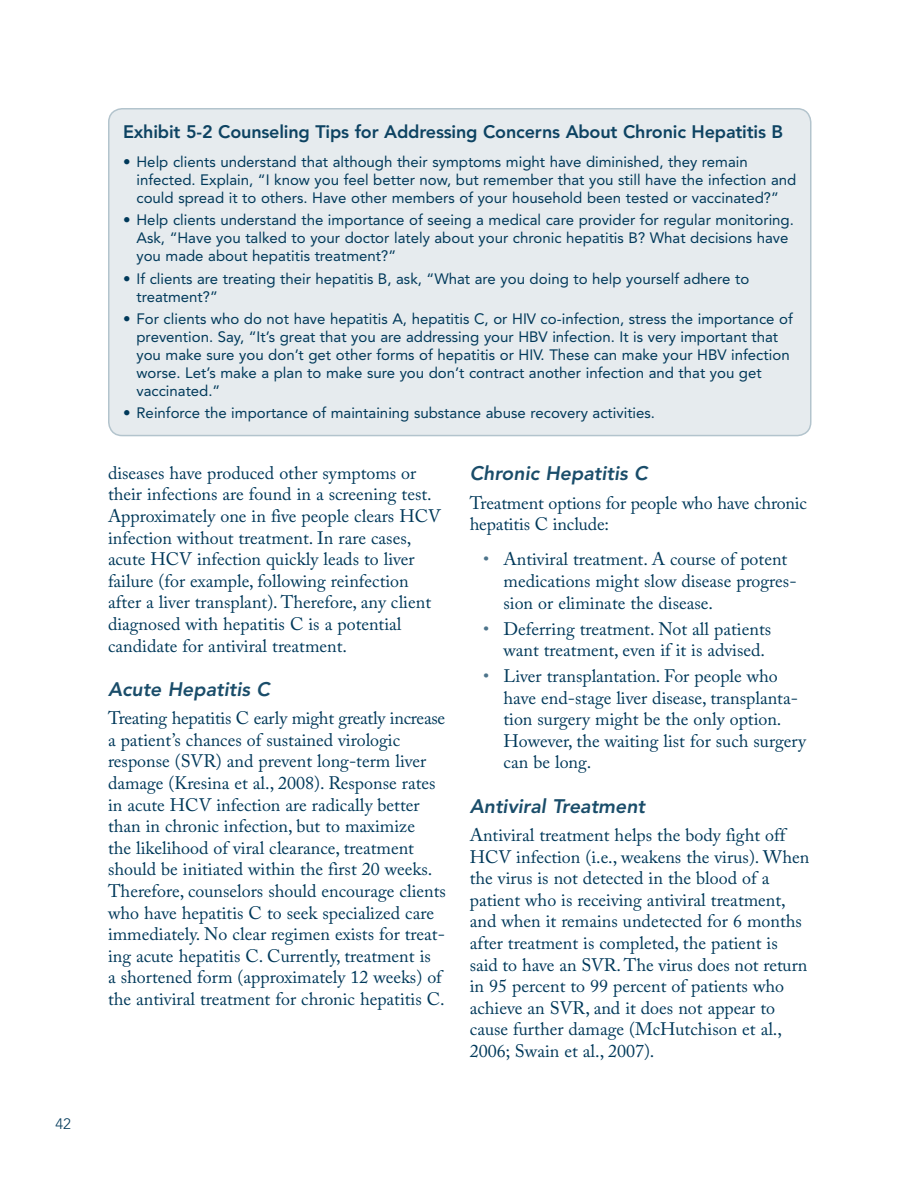
<style>
.page{position:relative;width:918px;height:1188px;background:#fff}
.page>*{position:absolute;margin:0;border:0;box-sizing:border-box;transform-origin:0 0}
.t1{font:italic 800 19.5px "Avenir LT Std";color:#1a4d6a}
.t2{font:18px/21.6px "Adobe Caslon Pro";color:#00395a}
.t3{font:800 18px "Avenir LT Std";letter-spacing:-.01em;color:#0d4362}
.t4{font:15px/18px "Avenir LT Std";color:#00395a}
.t5{font:300 15px "Avenir LT Std";color:#00395a}
.s1{color:#4d748b}
</style>
<div class="page">
<div style="left:109px;top:109px;width:702px;height:327px;background:#e6ebee;border-radius:14px"></div>
<div style="left:108px;top:108px;width:704px;height:328px;border:2px solid #b3c4cd;border-radius:14px"></div>
<p class="t5" style="left:56px;top:1115px;width:17px">42</p>
<p class="t3" style="left:123px;top:121px;width:662px">exhibit 5-2 counseling Tips for Addressing concerns About chronic hepatitis B</p>
<p class="t4" style="left:136px;top:153px;width:661px;text-indent:-14px">• Help clients understand that although their symptoms might have diminished, they remain infected. Explain, “I know you feel better now, but remember that you still have the infection and could spread it to others. Have other members of your household been tested or vaccinated?”</p>
<p class="t4" style="left:136px;top:211px;width:659px;text-indent:-14px">• Help clients understand the importance of seeing a medical care provider for regular monitoring.<br>Ask, “Have you talked to your doctor lately about your chronic hepatitis B? What decisions have you made about hepatitis treatment?”</p>
<p class="t4" style="left:136px;top:269px;width:614px;text-indent:-14px">• If clients are treating their hepatitis B, ask, “What are you doing to help yourself adhere to treatment?”</p>
<p class="t4" style="left:136px;top:310px;width:658px;text-indent:-14px">• For clients who do not have hepatitis A, hepatitis C, or HIV co-infection, stress the importance of prevention. Say, “It’s great that you are addressing your HBV infection. It is very important that you make sure you don’t get other forms of hepatitis or HIV. These can make your HBV infection worse. Let’s make a plan to make sure you don’t contract another infection and that you get vaccinated.”</p>
<p class="t4" style="left:123px;top:404px;width:534px">• Reinforce the importance of maintaining substance abuse recovery activities.</p>
<p class="t2" style="left:108px;top:462px;width:334px">diseases have produced other symptoms or their infections are found in a screening test.<br>Approximately one in five people clears HCV infection without treatment. In rare cases, acute HCV infection quickly leads to liver failure (for example, following reinfection after a liver transplant). Therefore, any client diagnosed with hepatitis C is a potential candidate for antiviral treatment.</p>
<p class="t1" style="left:108px;top:678px;width:163px">Acute Hepatitis C</p>
<p class="t2" style="left:108px;top:707px;width:340px">Treating hepatitis C early might greatly increase a patient’s chances of sustained virologic response (SVR) and prevent long-term liver damage (Kresina et al., 2008). Response rates in acute HCV infection are radically better than in chronic infection, but to maximize<br>the likelihood of viral clearance, treatment should be initiated within the first 20 weeks.<br>Therefore, counselors should encourage clients who have hepatitis C to seek specialized care immediately. No clear regimen exists for treat&shy;ing acute hepatitis C. Currently, treatment is<br>a shortened form (approximately 12 weeks) of the antiviral treatment for chronic hepatitis C.</p>
<p class="t1" style="left:470px;top:462px;width:179px">Chronic Hepatitis C</p>
<p class="t2" style="left:470px;top:492px;width:339px">Treatment options for people who have chronic hepatitis C include:</p>
<p class="t2" style="left:504px;top:548px;width:294px;text-indent:-20px"><span class="s1">•</span> Antiviral treatment. A course of potent medications might slow disease progres&shy;sion or eliminate the disease.</p>
<p class="t2" style="left:504px;top:617px;width:269px;text-indent:-20px"><span class="s1">•</span> Deferring treatment. Not all patients want treatment, even if it is advised.</p>
<p class="t2" style="left:504px;top:665px;width:304px;text-indent:-20px"><span class="s1">•</span> Liver transplantation. For people who have end-stage liver disease, transplanta&shy;tion surgery might be the only option.<br>However, the waiting list for such surgery can be long.</p>
<p class="t1" style="left:470px;top:794px;width:177px">Antiviral Treatment</p>
<p class="t2" style="left:470px;top:824px;width:341px">Antiviral treatment helps the body fight off HCV infection (i.e., weakens the virus). When the virus is not detected in the blood of a patient who is receiving antiviral treatment, and when it remains undetected for 6 months after treatment is completed, the patient is said to have an SVR. The virus does not return in 95 percent to 99 percent of patients who achieve an SVR, and it does not appear to cause further damage (McHutchison et al., 2006; Swain et al., 2007).</p>
</div>
